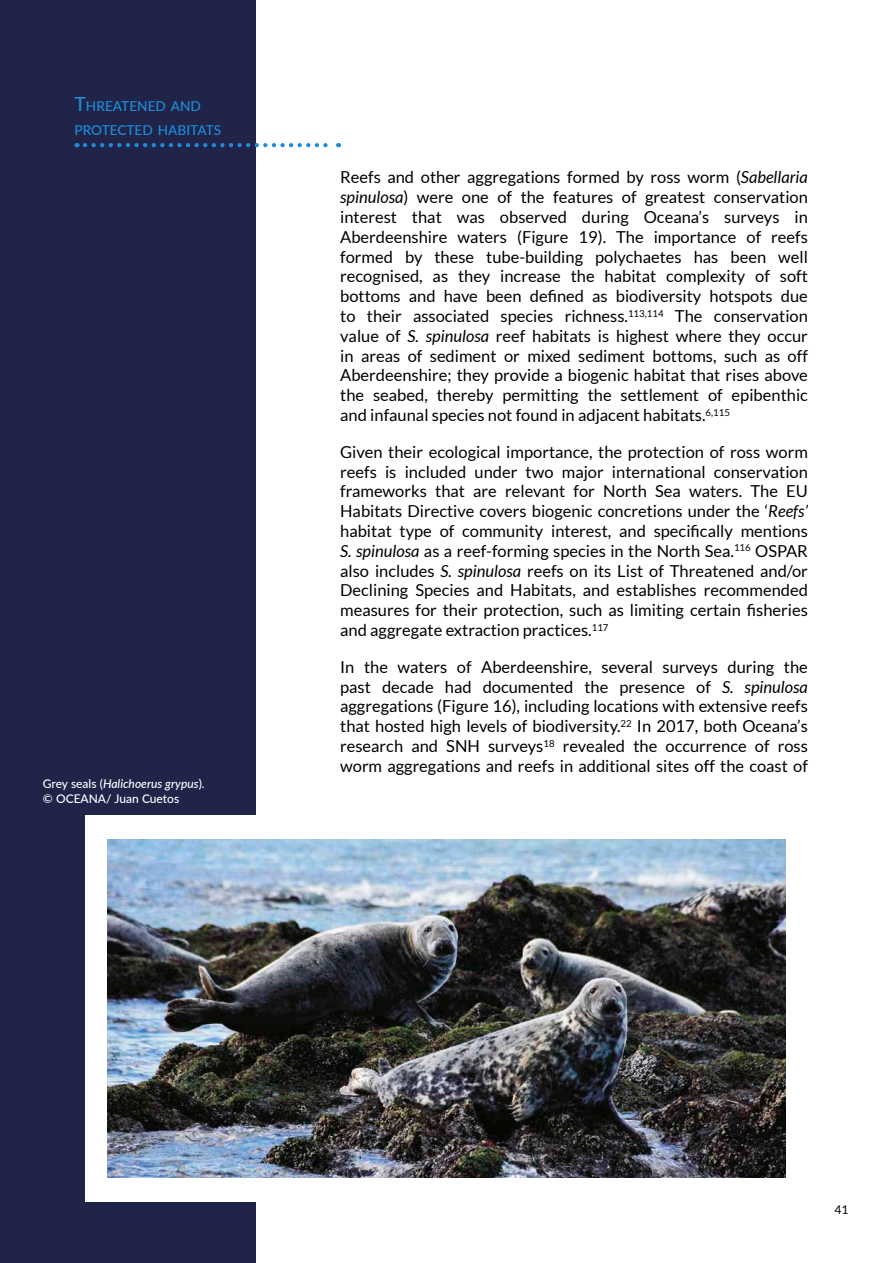
<style>
.page{position:relative;width:893px;height:1263px;background:#fff}
.page>*{position:absolute;margin:0;border:0;box-sizing:border-box;transform-origin:0 0}
.t1{font:16.5px/19.8px "Lato";color:#000;text-align:justify}
.t2{font:500 13.65px/23.4px "Lato";color:#1d8dd8}
.t3{font:500 12px/14.4px "Lato";color:#fff}
.t4{font:12px "Lato";color:#000}
.s1{font-size:19.5px}
.s2{font-style:italic}
</style>
<div class="page">
<div style="left:0;top:0;width:255px;height:1263px;background:#212449"></div>
<svg style="left:85px;top:143px;width:254px;height:4px"></svg>
<div style="left:85px;top:815px;width:723px;height:387px;background:#fff"></div>
<img style="left:107px;top:839px;width:679px;height:339px">
<p class="t2" style="left:74px;top:94px;width:148px"><span class="s1">T</span>HREATENED AND<br>PROTECTED HABITATS</p>
<p class="t3" style="left:43px;top:776px;width:163px">Grey seals (<span class="s2">Halichoerus grypus</span>). © OCEANA/ Juan Cuetos</p>
<p class="t1" style="left:340px;top:167px;width:469px">Reefs and other aggregations formed by ross worm (<span class="s2">Sabellaria spinulosa</span>) were one of the features of greatest conservation interest that was observed during Oceana’s surveys in Aberdeenshire waters (Figure 19). The importance of reefs formed by these tube-building polychaetes has been well recognised, as they increase the habitat complexity of soft bottoms and have been defined as biodiversity hotspots due to their associated species richness.<sup>113,114</sup> The conservation value of <span class="s2">S. spinulosa</span> reef habitats is highest where they occur in areas of sediment or mixed sediment bottoms, such as off Aberdeenshire; they provide a biogenic habitat that rises above the seabed, thereby permitting the settlement of epibenthic and infaunal species not found in adjacent habitats.<sup>6,115</sup></p>
<p class="t1" style="left:340px;top:442px;width:469px">Given their ecological importance, the protection of ross worm reefs is included under two major international conservation frameworks that are relevant for North Sea waters. The EU Habitats Directive covers biogenic concretions under the ‘<span class="s2">Reefs’ </span>habitat type of community interest, and specifically mentions <span class="s2">S. spinulosa</span> as a reef‑forming species in the North Sea.<sup>116</sup> OSPAR also includes <span class="s2">S. spinulosa</span> reefs on its List of Threatened and/or Declining Species and Habitats, and establishes recommended measures for their protection, such as limiting certain fisheries and aggregate extraction practices.<sup>117</sup></p>
<p class="t1" style="left:340px;top:657px;width:469px">In the waters of Aberdeenshire, several surveys during the past decade had documented the presence of <span class="s2">S. spinulosa </span>aggregations (Figure 16), including locations with extensive reefs that hosted high levels of biodiversity.<sup>22</sup> In 2017, both Oceana’s research and SNH surveys<sup>18</sup> revealed the occurrence of ross worm aggregations and reefs in additional sites off the coast of</p>
<p class="t4" style="left:834px;top:1203px;width:15px">41</p>
</div>
